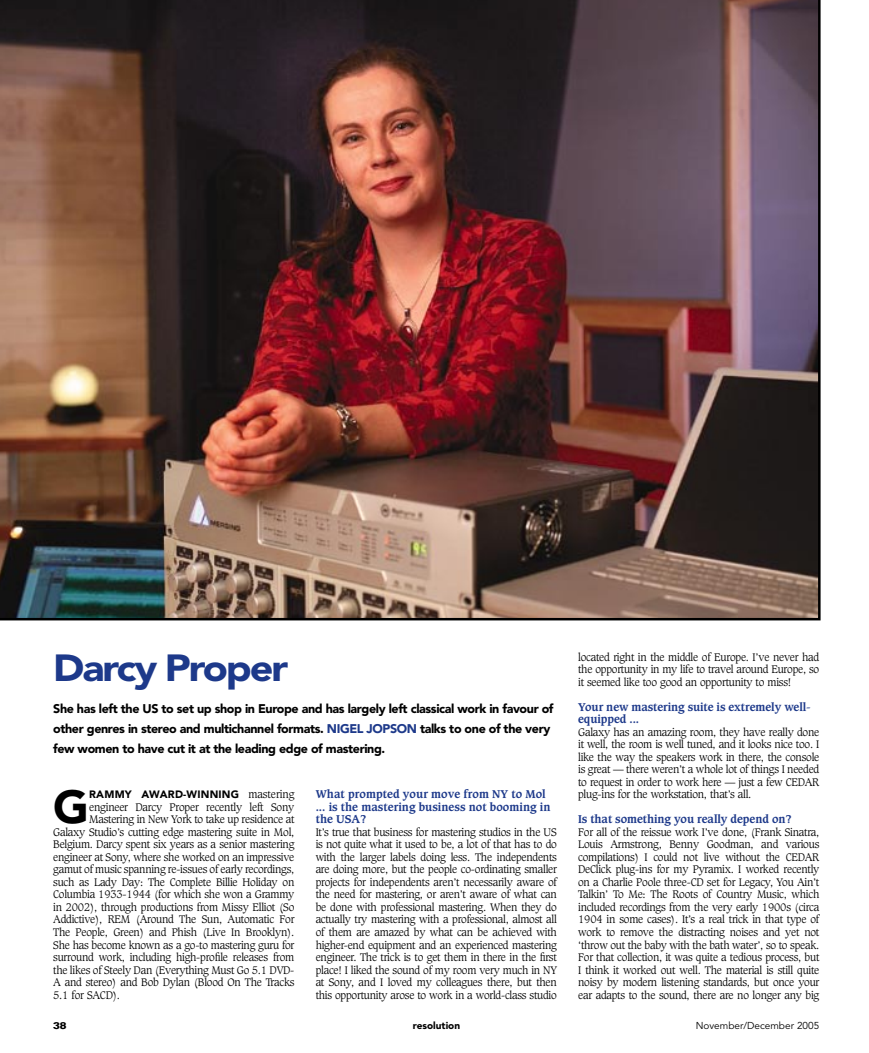
<style>
.page{position:relative;width:869px;height:1053px;background:#fff}
.page>*{position:absolute;margin:0;border:0;box-sizing:border-box;transform-origin:0 0}
.MAIN_First_Paragraph{font:900 45.88px "Avenir";color:#000}
.MAIN_Head{font:900 37.5px "Avenir";letter-spacing:-.05em;color:#1d398a;scale:1.1 1}
.MAIN_Standfirst{font:900 12.5px/20px "Avenir";letter-spacing:-.03em;color:#000}
.QUESTIONS{font:700 11px/12.5px "Caxton";letter-spacing:-.005em;color:#1d398a}
.MAIN_Body_Text__No_Indent{font:300 10.62px/12.5px "Caxton";letter-spacing:-.02em;color:#000;text-align:justify}
.MAIN_First_Paragraph-2{font:300 10.62px "Caxton";letter-spacing:-.02em;color:#000}
.MAIN_First_Paragraph-3{font:900 10.62px "Avenir";letter-spacing:.02em;color:#000}
.t1{font:10px "Avenir";color:#000}
.t2{font:900 10px "Avenir";color:#000}
.t3{font:700 10px "Folio";color:#000}
.s1{color:#1d398a}
.s2{font-family:"Caxton";font-weight:300}
</style>
<div class="page">
<img style="left:0;top:0;width:820px;height:620px">
<p class="MAIN_Head" style="left:53px;top:645px;width:215px">Darcy Proper</p>
<p class="MAIN_Standfirst" style="left:53px;top:698px;width:501px">She has left the US to set up shop in Europe and has largely left classical work in favour of other genres in stereo and multichannel formats. <span class="s1">NIGEL JOPSON</span> talks to one of the very few women to have cut it at the leading edge of mastering.</p>
<p class="MAIN_First_Paragraph" style="left:53px;top:779px;width:37px">G</p>
<p class="MAIN_First_Paragraph-3" style="left:89px;top:788px;width:206px">RAMMY AWARD-WINNING <span class="s2">mastering</span></p>
<p class="MAIN_First_Paragraph-2" style="left:89px;top:800px;width:206px">engineer Darcy Proper recently left Sony</p>
<p class="MAIN_First_Paragraph-2" style="left:89px;top:813px;width:206px">Mastering in New York to take up residence at</p>
<p class="MAIN_First_Paragraph-2" style="left:53px;top:825px;width:242px">Galaxy Studio’s cutting edge mastering suite in Mol,</p>
<p class="MAIN_First_Paragraph-2" style="left:53px;top:838px;width:242px">Belgium. Darcy spent six years as a senior mastering</p>
<p class="MAIN_First_Paragraph-2" style="left:53px;top:850px;width:242px">engineer at Sony, where she worked on an impressive</p>
<p class="MAIN_First_Paragraph-2" style="left:53px;top:863px;width:242px">gamut of music spanning re-issues of early recordings,</p>
<p class="MAIN_First_Paragraph-2" style="left:53px;top:875px;width:242px">such as Lady Day: The Complete Billie Holiday on</p>
<p class="MAIN_First_Paragraph-2" style="left:53px;top:888px;width:242px">Columbia 1933-1944 (for which she won a Grammy</p>
<p class="MAIN_First_Paragraph-2" style="left:53px;top:900px;width:242px">in 2002), through productions from Missy Elliot (So</p>
<p class="MAIN_First_Paragraph-2" style="left:53px;top:913px;width:242px">Addictive), REM (Around The Sun, Automatic For</p>
<p class="MAIN_First_Paragraph-2" style="left:53px;top:925px;width:242px">The People, Green) and Phish (Live In Brooklyn).</p>
<p class="MAIN_First_Paragraph-2" style="left:53px;top:938px;width:242px">She has become known as a go-to mastering guru for</p>
<p class="MAIN_First_Paragraph-2" style="left:53px;top:950px;width:242px">surround work, including high-profile releases from</p>
<p class="MAIN_First_Paragraph-2" style="left:53px;top:963px;width:242px">the likes of Steely Dan (Everything Must Go 5.1 DVD-</p>
<p class="MAIN_First_Paragraph-2" style="left:53px;top:975px;width:242px">A and stereo) and Bob Dylan (Blood On The Tracks</p>
<p class="MAIN_First_Paragraph-2" style="left:53px;top:988px;width:68px">5.1 for SACD).</p>
<p class="QUESTIONS" style="left:315px;top:788px;width:236px">What prompted your move from NY to Mol ... is the mastering business not booming in the USA?</p>
<p class="MAIN_Body_Text__No_Indent" style="left:315px;top:826px;width:242px">It’s true that business for mastering studios in the US is not quite what it used to be, a lot of that has to do with the larger labels doing less. The independents are doing more, but the people co-ordinating smaller projects for independents aren’t necessarily aware of the need for mastering, or aren’t aware of what can be done with professional mastering. When they do actually try mastering with a professional, almost all of them are amazed by what can be achieved with higher-end equipment and an experienced mastering engineer. The trick is to get them in there in the first place! I liked the sound of my room very much in NY at Sony, and I loved my colleagues there, but then this opportunity arose to work in a world-class studio</p>
<p class="MAIN_Body_Text__No_Indent" style="left:578px;top:651px;width:242px">located right in the middle of Europe. I’ve never had the opportunity in my life to travel around Europe, so it seemed like too good an opportunity to miss!</p>
<p class="QUESTIONS" style="left:578px;top:700px;width:234px">Your new mastering suite is extremely well&shy;equipped ...</p>
<p class="MAIN_Body_Text__No_Indent" style="left:578px;top:726px;width:242px">Galaxy has an amazing room, they have really done it well, the room is well tuned, and it looks nice too. I like the way the speakers work in there, the console is great — there weren’t a whole lot of things I needed to request in order to work here — just a few CEDAR plug-ins for the workstation, that’s all.</p>
<p class="QUESTIONS" style="left:578px;top:813px;width:215px">Is that something you really depend on?</p>
<p class="MAIN_Body_Text__No_Indent" style="left:578px;top:826px;width:243px">For all of the reissue work I’ve done, (Frank Sinatra, Louis Armstrong, Benny Goodman, and various compilations) I could not live without the CEDAR DeClick plug-ins for my Pyramix. I worked recently on a Charlie Poole three-CD set for Legacy, You Ain’t Talkin’ To Me: The Roots of Country Music, which included recordings from the very early 1900s (circa 1904 in some cases). It’s a real trick in that type of work to remove the distracting noises and yet not ‘throw out the baby with the bath water’, so to speak.<br>For that collection, it was quite a tedious process, but I think it worked out well. The material is still quite noisy by modern listening standards, but once your ear adapts to the sound, there are no longer any big</p>
<p class="t3" style="left:53px;top:1019px;width:15px">38</p>
<p class="t2" style="left:412px;top:1019px;width:49px">resolution</p>
<p class="t1" style="left:695px;top:1019px;width:125px">November/December 2005</p>
</div>
